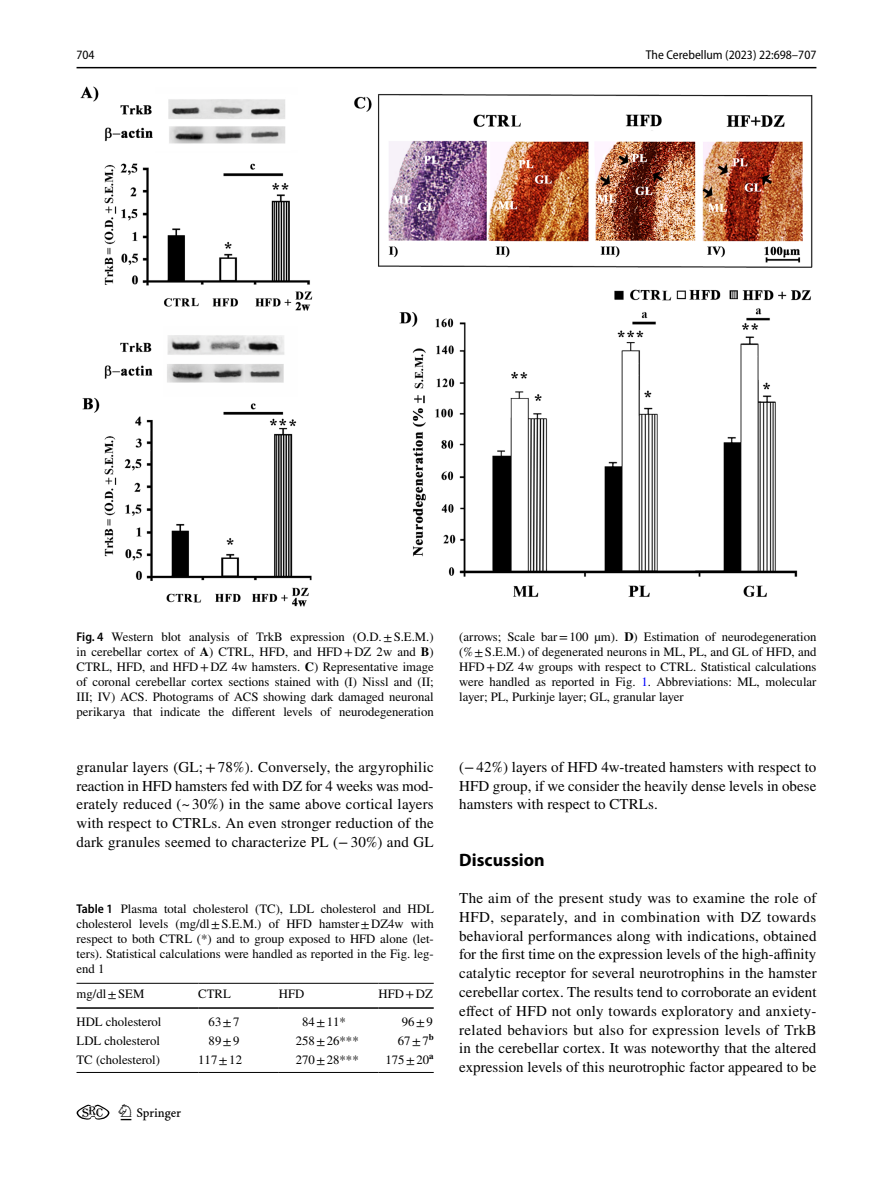
<style>
.page{position:relative;width:893px;height:1187px;background:#fff}
.page>*{position:absolute;margin:0;border:0;box-sizing:border-box;transform-origin:0 0}
.t1{font:22.5px "Springnew Regular 3";color:#000}
.t2{font:700 18px "Myriad Pro";color:#000}
.t3{font:15px/18.8px "STIX";letter-spacing:.005em;color:#000;text-align:justify}
.t4{font:12.75px/15px "STIX";color:#000;text-align:justify}
.t5{font:semi-condensed 12.75px "Myriad Pro";color:#000}
.s1{font-family:"Myriad Pro";font-weight:600;font-stretch:semi-condensed}
.s2{font-weight:700}
.s3{color:#00f}
</style>
<div class="page">
<hr style="left:77px;top:67px;width:739px;height:1px;background:#000">
<svg style="left:77px;top:1104px;width:33px;height:15px"></svg>
<img style="left:81px;top:87px;width:731px;height:519px">
<hr style="left:77px;top:982px;width:121px;height:1px;background:#000">
<hr style="left:77px;top:1007px;width:121px;height:1px;background:#000">
<hr style="left:198px;top:982px;width:81px;height:1px;background:#000">
<hr style="left:198px;top:1007px;width:81px;height:1px;background:#000">
<hr style="left:279px;top:982px;width:100px;height:1px;background:#000">
<hr style="left:279px;top:1007px;width:100px;height:1px;background:#000">
<hr style="left:379px;top:982px;width:55px;height:1px;background:#000">
<hr style="left:379px;top:1007px;width:55px;height:1px;background:#000">
<hr style="left:77px;top:1071px;width:121px;height:1px;background:#000">
<hr style="left:198px;top:1071px;width:81px;height:1px;background:#000">
<hr style="left:279px;top:1071px;width:100px;height:1px;background:#000">
<hr style="left:379px;top:1071px;width:55px;height:1px;background:#000">
<p class="t5" style="left:77px;top:48px;width:20px">704</p>
<p class="t5" style="left:646px;top:48px;width:172px">The Cerebellum (2023) 22:698–707</p>
<p class="t4" style="left:77px;top:630px;width:359px"><span class="s1">Fig. 4</span> Western blot analysis of TrkB expression (O.D.±S.E.M.) in cerebellar cortex of <span class="s2">A</span>) CTRL, HFD, and HFD+DZ 2w and <span class="s2">B</span>)<br>CTRL, HFD, and HFD+DZ 4w hamsters. <span class="s2">C</span>) Representative image of coronal cerebellar cortex sections stained with (I) Nissl and (II; III; IV) ACS. Photograms of ACS showing dark damaged neuronal perikarya that indicate the different levels of neurodegeneration</p>
<p class="t4" style="left:459px;top:630px;width:359px">(arrows; Scale bar=100 µm). <span class="s2">D</span>) Estimation of neurodegeneration (%±S.E.M.) of degenerated neurons in ML, PL, and GL of HFD, and HFD+DZ 4w groups with respect to CTRL. Statistical calculations were handled as reported in Fig. <span class="s3">1</span>. Abbreviations: ML, molecular layer; PL, Purkinje layer; GL, granular layer</p>
<p class="t3" style="left:77px;top:758px;width:359px">granular layers (GL;+78%). Conversely, the argyrophilic reaction in HFD hamsters fed with DZ for 4 weeks was mod&shy;erately reduced (~ 30%) in the same above cortical layers with respect to CTRLs. An even stronger reduction of the dark granules seemed to characterize PL (−30%) and GL</p>
<p class="t3" style="left:459px;top:758px;width:359px">(−42%) layers of HFD 4w-treated hamsters with respect to HFD group, if we consider the heavily dense levels in obese hamsters with respect to CTRLs.</p>
<h2 class="t2" style="left:459px;top:847px;width:87px">Discussion</h2>
<p class="t3" style="left:459px;top:889px;width:359px">The aim of the present study was to examine the role of HFD, separately, and in combination with DZ towards behavioral performances along with indications, obtained for the first time on the expression levels of the high-affinity catalytic receptor for several neurotrophins in the hamster cerebellar cortex. The results tend to corroborate an evident effect of HFD not only towards exploratory and anxiety&shy;related behaviors but also for expression levels of TrkB in the cerebellar cortex. It was noteworthy that the altered expression levels of this neurotrophic factor appeared to be</p>
<p class="t4" style="left:77px;top:901px;width:359px"><span class="s1">Table 1</span> Plasma total cholesterol (TC), LDL cholesterol and HDL cholesterol levels (mg/dl±S.E.M.) of HFD hamster±DZ4w with respect to both CTRL (*) and to group exposed to HFD alone (let&shy;ters). Statistical calculations were handled as reported in the Fig. leg&shy;end 1</p>
<p class="t4" style="left:77px;top:987px;width:69px">mg/dl±SEM</p>
<p class="t4" style="left:198px;top:987px;width:34px">CTRL</p>
<p class="t4" style="left:279px;top:987px;width:27px">HFD</p>
<p class="t4" style="left:379px;top:987px;width:56px">HFD+DZ</p>
<p class="t4" style="left:77px;top:1015px;width:86px">HDL cholesterol</p>
<p class="t4" style="left:209px;top:1015px;width:33px">63±7</p>
<p class="t4" style="left:302px;top:1015px;width:45px">84±11*</p>
<p class="t4" style="left:402px;top:1015px;width:33px">96±9</p>
<p class="t4" style="left:77px;top:1034px;width:85px">LDL cholesterol</p>
<p class="t4" style="left:209px;top:1034px;width:33px">89±9</p>
<p class="t4" style="left:296px;top:1034px;width:64px">258±26***</p>
<p class="t4" style="left:398px;top:1034px;width:38px">67± -7<sup>b</sup></p>
<p class="t4" style="left:77px;top:1052px;width:85px">TC (cholesterol)</p>
<p class="t4" style="left:198px;top:1052px;width:45px">117±12</p>
<p class="t4" style="left:296px;top:1052px;width:64px">270±28***</p>
<p class="t4" style="left:385px;top:1052px;width:50px">175± -20<sup>a</sup></p>
<h1 class="t1" style="left:121px;top:1104px;width:62px">1 3</h1>
</div>
